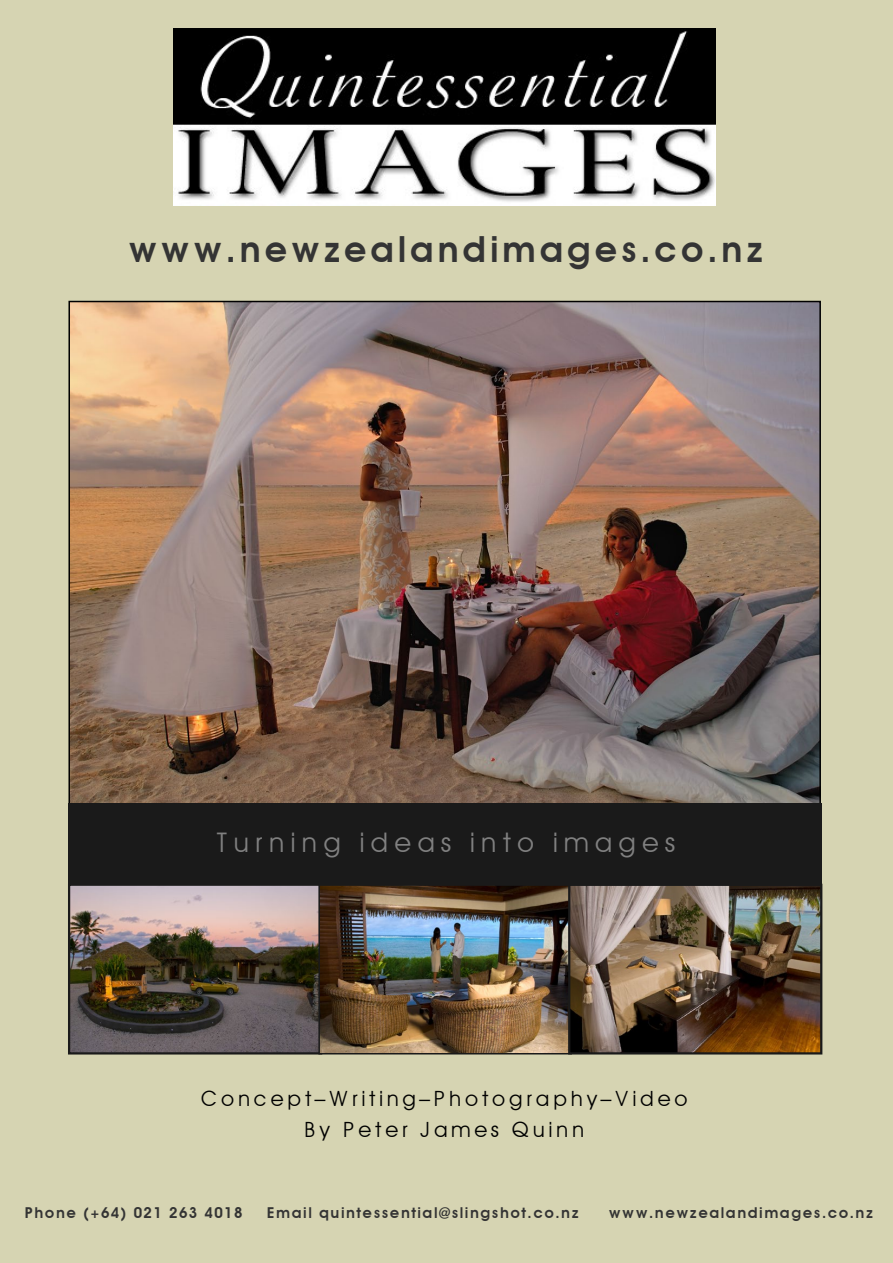
<style>
.page{position:relative;width:893px;height:1263px;background:#d6d4b2}
.page>*{position:absolute;margin:0;border:0;box-sizing:border-box;transform-origin:0 0}
.t1{font:600 36px "Avant Garde";letter-spacing:.1em;color:#343434}
.t2{font:27px "Avant Garde";letter-spacing:.2em;color:#808080}
.t3{font:21px/31.5px "Avant Garde";letter-spacing:.15em;color:#000;text-align:center}
.t4{font:600 15px "Avant Garde";letter-spacing:.1em;color:#343434}
</style>
<div class="page">
<img style="left:71px;top:304px;width:747px;height:498px">
<div style="left:68px;top:804px;width:753px;height:81px;background:#1a1a1a"></div>
<img style="left:71px;top:886px;width:247px;height:165px">
<div style="left:68px;top:883px;width:254px;height:171px;border:2px solid #1a1a1a"></div>
<img style="left:174px;top:28px;width:541px;height:177px">
<img style="left:321px;top:887px;width:247px;height:164px">
<div style="left:318px;top:884px;width:254px;height:170px;border:2px solid #1a1a1a"></div>
<img style="left:571px;top:887px;width:248px;height:164px">
<div style="left:568px;top:884px;width:254px;height:170px;border:2px solid #1a1a1a"></div>
<h1 class="t1" style="left:129px;top:228px;width:636px">www.newzealandimages.co.nz</h1>
<h2 class="t2" style="left:216px;top:826px;width:461px">Turning ideas into images</h2>
<h3 class="t3" style="left:201px;top:1082px;width:489px">Concept–Writing–Photography–Video<br>By Peter James Quinn</h3>
<p class="t4" style="left:25px;top:1204px;width:220px">Phone (+64) 021 263 4018</p>
<p class="t4" style="left:267px;top:1204px;width:313px">Email quintessential@slingshot.co.nz</p>
<p class="t4" style="left:609px;top:1204px;width:266px">www.newzealandimages.co.nz</p>
</div>
